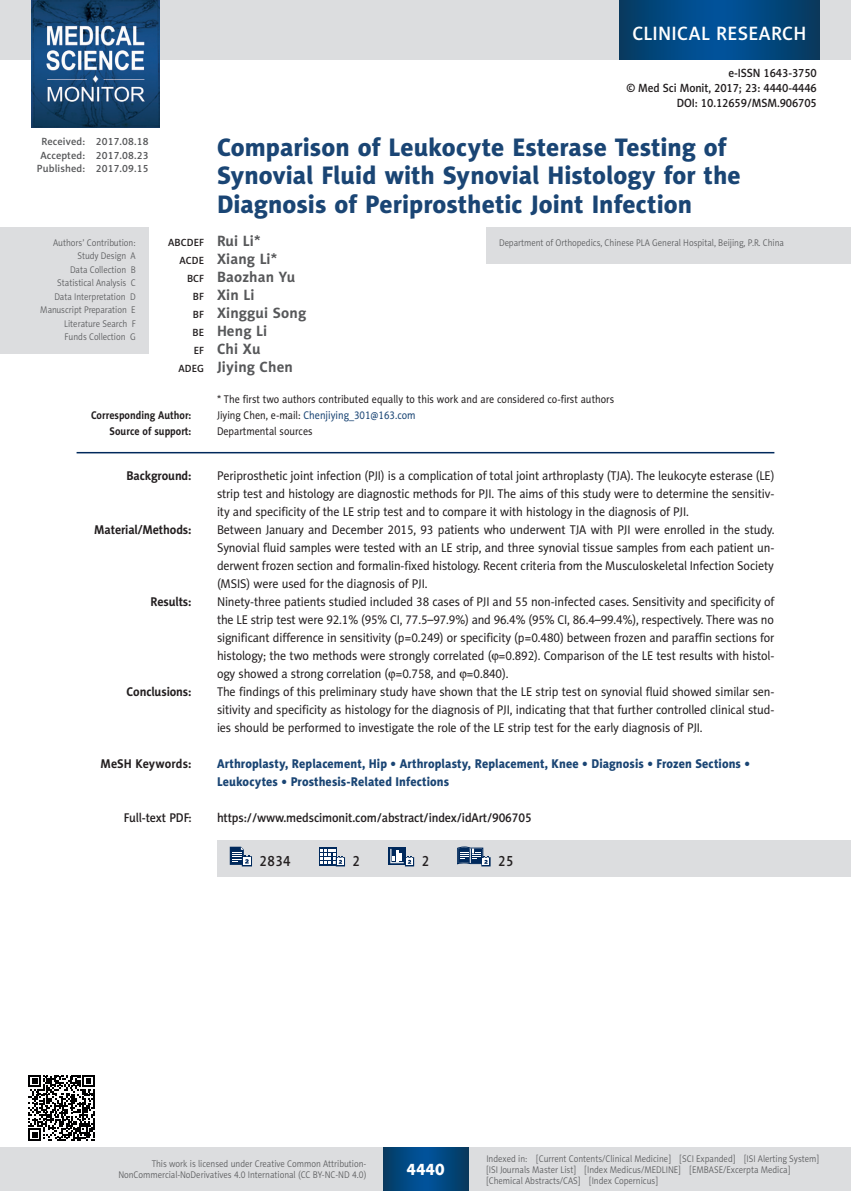
<style>
.page{position:relative;width:851px;height:1191px;background:#fff}
.page>*{position:absolute;margin:0;border:0;box-sizing:border-box;transform-origin:0 0}
.MSM_Tytul{font:25.5px/28.5px "Naomi Sans EFN Heavy";color:#1a4574}
.t1{font:19.5px "Naomi Sans EFN Medium";letter-spacing:.015em;color:#fff}
.t2{font:16.5px "Naomi Sans EFN Heavy";color:#fff}
.MSM_Autorzy{font:700 15px "Naomi Sans EFN";letter-spacing:.01em;color:#57585a}
.MSM_dane{font:15px "Naomi Sans EFN Medium";letter-spacing:.03em;color:#231f20;scale:.9 1}
.MSM_Summary_body{font:12.75px/18px "Naomi Sans EFN";letter-spacing:-.01em;color:#231f20;text-align:justify;scale:.95 1}
.MSM_keywords{font:12.75px/18px "Naomi Sans EFN Heavy";letter-spacing:.005em;color:#1a4574;scale:.95 1}
.MSM_full_text_pdf{font:12.75px "Naomi Sans EFN Medium";letter-spacing:-.01em;color:#231f20;scale:.95 1}
.MSM_Summary_body-2{font:700 12.75px "Naomi Sans EFN";letter-spacing:-.01em;color:#231f20;scale:.95 1}
.MSM_keywords-2{font:700 12.75px "Naomi Sans EFN";letter-spacing:.005em;color:#231f20;scale:.95 1}
.MSM_full_text_pdf-2{font:12px "Naomi Sans EFN Medium";letter-spacing:-.01em;color:#231f20;scale:.95 1}
.MSM_Adres{font:11.25px "Naomi Sans EFN";color:#231f20;scale:.9 1}
.MSM_Adres-2{font:11.25px "Naomi Sans EFN";color:#1a4574;scale:.9 1}
.MSM_Adres-3{font:700 11.25px "Naomi Sans EFN";color:#231f20;scale:.9 1}
.MSM_Support{font:11.25px "Naomi Sans EFN";color:#231f20;scale:.9 1}
.MSM_Support-2{font:700 11.25px "Naomi Sans EFN";color:#231f20;scale:.9 1}
.t3{font:10.5px "Naomi Sans EFN Medium";letter-spacing:.01em;color:#57585a}
.MSM_Autorzy-2{font:10.5px "Naomi Sans EFN Medium";letter-spacing:.01em;color:#231f20}
.MSM_pagina_sygnatura{font:9.75px/11.2px "Naomi Sans EFN Light";color:#57585a;scale:.9 1}
.MSM_Afiliacja{font:9.75px "Naomi Sans EFN Light";color:#57585a;scale:.9 1}
.s1{font-family:"Naomi Sans EFN";font-weight:700;font-size:15px;color:#57585a}
.s2{font-family:"Naomi Sans EFN Medium";font-weight:400;font-size:10.5px;color:#231f20}
.s3{color:#231f20}
.s4{font-family:"Standard Sym L"}
</style>
<div class="page">
<div style="left:217px;top:840px;width:633px;height:36px;background:#dcdddf"></div>
<svg style="left:230px;top:846px;width:22px;height:20px"></svg>
<div style="left:319px;top:847px;width:17px;height:18px;background:#00295c"></div>
<svg style="left:320px;top:848px;width:25px;height:18px"></svg>
<div style="left:388px;top:847px;width:18px;height:18px;background:#00295c"></div>
<svg style="left:390px;top:849px;width:24px;height:17px"></svg>
<svg style="left:457px;top:846px;width:33px;height:20px"></svg>
<hr style="left:77px;top:452px;width:697px;height:1px;background:#00295c">
<div style="left:0;top:228px;width:148px;height:126px;background:#dcdddf"></div>
<div style="left:486px;top:228px;width:364px;height:36px;background:#dcdddf"></div>
<svg style="left:28px;top:1075px;width:67px;height:66px"></svg>
<hr style="left:850px;top:0;width:1px;height:60px;background:#dcdddf">
<div style="left:0;top:1148px;width:850px;height:43px;background:#dcdddf"></div>
<svg style="left:383px;top:1147px;width:85px;height:43px;background:#02477e"></svg>
<div style="left:0;top:0;width:850px;height:60px;background:#dcdddf"></div>
<svg style="left:619px;top:0;width:200px;height:60px;background:#02477e"></svg>
<img style="left:32px;top:0;width:127px;height:128px">
<h2 class="t1" style="left:632px;top:22px;width:175px">CLINICAL RESEARCH</h2>
<p class="MSM_full_text_pdf-2" style="left:728px;top:66px;width:95px">e-ISSN 1643-3750</p>
<p class="MSM_full_text_pdf-2" style="left:626px;top:81px;width:202px">© Med Sci Monit, 2017; 23: 4440-4446</p>
<p class="MSM_full_text_pdf-2" style="left:676px;top:96px;width:149px">DOI: 10.12659/MSM.906705</p>
<p class="MSM_Tytul" style="left:217px;top:132px;width:525px">Comparison of Leukocyte Esterase Testing of<br>Synovial Fluid with Synovial Histology for the<br>Diagnosis of Periprosthetic Joint Infection</p>
<p class="MSM_Autorzy-2" style="left:168px;top:236px;width:94px">ABCDEF <span class="s1">Rui Li*</span></p>
<p class="MSM_Autorzy" style="left:179px;top:250px;width:99px"><span class="s2">ACDE</span> Xiang Li*</p>
<p class="MSM_Autorzy" style="left:187px;top:268px;width:110px"><span class="s2">BCF</span> Baozhan Yu</p>
<p class="MSM_Autorzy" style="left:193px;top:286px;width:63px"><span class="s2">BF</span> Xin Li</p>
<p class="MSM_Autorzy" style="left:193px;top:304px;width:115px"><span class="s2">BF</span> Xinggui Song</p>
<p class="MSM_Autorzy" style="left:192px;top:322px;width:76px"><span class="s2">BE</span> Heng Li</p>
<p class="MSM_Autorzy" style="left:194px;top:340px;width:68px"><span class="s2">EF</span> Chi Xu</p>
<p class="MSM_Autorzy" style="left:178px;top:358px;width:116px"><span class="s2">ADEG</span> Jiying Chen</p>
<p class="MSM_Adres" style="left:217px;top:393px;width:443px">* The first two authors contributed equally to this work and are considered co-first authors</p>
<p class="MSM_Adres-3" style="left:91px;top:409px;width:113px">Corresponding Author:</p>
<p class="MSM_Adres-2" style="left:217px;top:409px;width:222px"><span class="s3">Jiying Chen, e-mail:</span> Chenjiying_301@163.com</p>
<p class="MSM_Support-2" style="left:110px;top:424px;width:92px">Source of support:</p>
<p class="MSM_Support" style="left:217px;top:424px;width:108px">Departmental sources</p>
<p class="MSM_Summary_body-2" style="left:126px;top:468px;width:70px">Background:</p>
<p class="MSM_Summary_body" style="left:217px;top:467px;width:588px">Periprosthetic joint infection (PJI) is a complication of total joint arthroplasty (TJA). The leukocyte esterase (LE) strip test and histology are diagnostic methods for PJI. The aims of this study were to determine the sensitiv&shy;ity and specificity of the LE strip test and to compare it with histology in the diagnosis of PJI.</p>
<p class="MSM_Summary_body-2" style="left:94px;top:522px;width:104px">Material/Methods:</p>
<p class="MSM_Summary_body" style="left:217px;top:521px;width:588px">Between January and December 2015, 93 patients who underwent TJA with PJI were enrolled in the study.<br>Synovial fluid samples were tested with an LE strip, and three synovial tissue samples from each patient un&shy;derwent frozen section and formalin-fixed histology. Recent criteria from the Musculoskeletal Infection Society (MSIS) were used for the diagnosis of PJI.</p>
<p class="MSM_Summary_body-2" style="left:150px;top:594px;width:45px">Results:</p>
<p class="MSM_Summary_body" style="left:217px;top:593px;width:588px">Ninety-three patients studied included 38 cases of PJI and 55 non-infected cases. Sensitivity and specificity of the LE strip test were 92.1% (95% CI, 77.5–97.9%) and 96.4% (95% CI, 86.4–99.4%), respectively. There was no significant difference in sensitivity (p=0.249) or specificity (p=0.480) between frozen and paraffin sections for histology; the two methods were strongly correlated (<span class="s4">j</span>=0.892). Comparison of the LE test results with histol&shy;ogy showed a strong correlation (<span class="s4">j</span>=0.758, and <span class="s4">j</span>=0.840).</p>
<p class="MSM_Summary_body-2" style="left:127px;top:684px;width:70px">Conclusions:</p>
<p class="MSM_Summary_body" style="left:217px;top:683px;width:588px">The findings of this preliminary study have shown that the LE strip test on synovial fluid showed similar sen&shy;sitivity and specificity as histology for the diagnosis of PJI, indicating that that further controlled clinical stud&shy;ies should be performed to investigate the role of the LE strip test for the early diagnosis of PJI.</p>
<p class="MSM_keywords-2" style="left:100px;top:756px;width:97px">MeSH Keywords:</p>
<p class="MSM_keywords" style="left:217px;top:754px;width:562px">Arthroplasty, Replacement, Hip • Arthroplasty, Replacement, Knee • Diagnosis • Frozen Sections •<br>Leukocytes • Prosthesis-Related Infections</p>
<p class="MSM_full_text_pdf" style="left:124px;top:810px;width:73px">Full-text PDF:</p>
<p class="MSM_full_text_pdf" style="left:217px;top:810px;width:333px">https://www.medscimonit.com/abstract/index/idArt/906705</p>
<p class="t3" style="left:41px;top:136px;width:109px">Received: 2017.08.18</p>
<p class="t3" style="left:40px;top:149px;width:110px">Accepted: 2017.08.23</p>
<p class="t3" style="left:37px;top:163px;width:113px">Published: 2017.09.15</p>
<p class="MSM_pagina_sygnatura" style="left:53px;top:237px;width:93px">Authors’ Contribution:</p>
<p class="MSM_pagina_sygnatura" style="left:77px;top:250px;width:66px">Study Design A</p>
<p class="MSM_pagina_sygnatura" style="left:70px;top:264px;width:74px">Data Collection B</p>
<p class="MSM_pagina_sygnatura" style="left:57px;top:277px;width:89px">Statistical Analysis C</p>
<p class="MSM_pagina_sygnatura" style="left:54px;top:291px;width:92px">Data Interpretation D</p>
<p class="MSM_pagina_sygnatura" style="left:40px;top:304px;width:107px">Manuscript Preparation E</p>
<p class="MSM_pagina_sygnatura" style="left:64px;top:318px;width:81px">Literature Search F</p>
<p class="MSM_pagina_sygnatura" style="left:65px;top:331px;width:80px">Funds Collection G</p>
<p class="MSM_Afiliacja" style="left:499px;top:237px;width:318px">Department of Orthopedics, Chinese PLA General Hospital, Beijing, P.R. China</p>
<p class="MSM_dane" style="left:259px;top:852px;width:36px">2834</p>
<p class="MSM_dane" style="left:352px;top:852px;width:10px">2</p>
<p class="MSM_dane" style="left:421px;top:852px;width:10px">2</p>
<p class="MSM_dane" style="left:498px;top:852px;width:19px">25</p>
<p class="MSM_pagina_sygnatura" style="left:118px;top:1158px;width:277px;text-align:right">This work is licensed under Creative Common Attribution-<br>NonCommercial-NoDerivatives 4.0 International (CC BY-NC-ND 4.0)</p>
<p class="t2" style="left:406px;top:1159px;width:40px">4440</p>
<p class="MSM_pagina_sygnatura" style="left:486px;top:1152px;width:371px">Indexed in: [Current Contents/Clinical Medicine] [SCI Expanded] [ISI Alerting System] [ISI Journals Master List] [Index Medicus/MEDLINE] [EMBASE/Excerpta Medica] [Chemical Abstracts/CAS] [Index Copernicus]</p>
</div>
